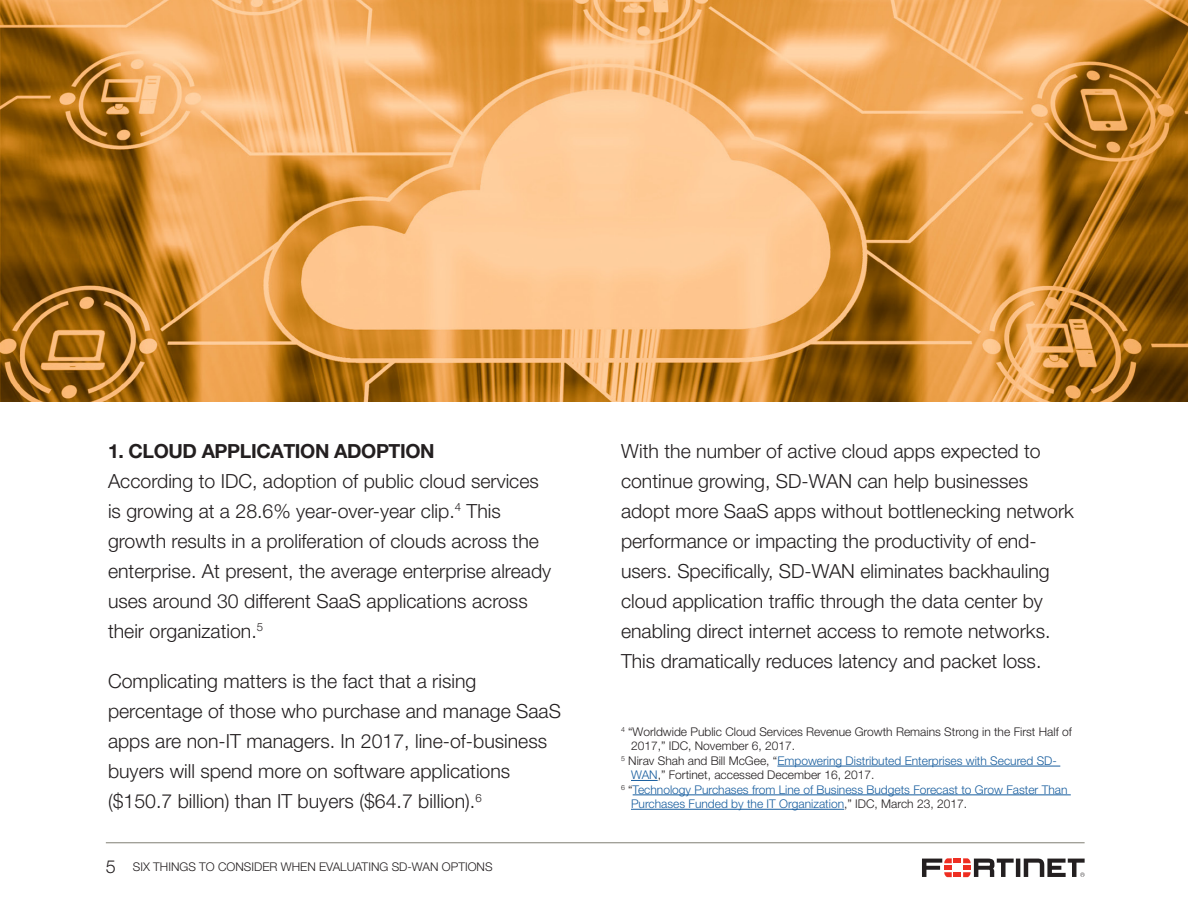
<style>
.page{position:relative;width:1188px;height:918px;background:#fff}
.page>*{position:absolute;margin:0;border:0;box-sizing:border-box;transform-origin:0 0}
.Body_Copy{font:300 19.5px/30px "Helvetica Neue LT Pro";color:#231f20}
.Body_Copy-2{font:300 12px "Helvetica Neue LT Pro";color:#175d9e}
.Body_Copy-3{font:300 12px "Helvetica Neue LT Pro";color:#231f20}
.s1{font-weight:700}
.s2{font-size:18px}
.s3{color:#231f20}
.s4{color:#175d9e}
</style>
<div class="page">
<hr style="left:777px;top:766px;width:283px;height:1px;background:#175d9e">
<svg style="left:631px;top:780px;width:27px;height:1px"></svg>
<hr style="left:633px;top:795px;width:438px;height:1px;background:#175d9e">
<hr style="left:631px;top:809px;width:213px;height:1px;background:#175d9e">
<img style="left:0;top:0;width:1188px;height:402px">
<svg style="left:922px;top:858px;width:163px;height:19px"></svg>
<hr style="left:106px;top:842px;width:979px;height:1px;background:#807f74">
<p class="Body_Copy" style="left:108px;top:435px;width:445px"><span class="s1">1. CLOUD APPLICATION ADOPTION<br></span>According to IDC, adoption of public cloud services is growing at a 28.6% year-over-year clip.<sup>4</sup> This growth results in a proliferation of clouds across the enterprise. At present, the average enterprise already uses around 30 different SaaS applications across their organization.<sup>5</sup></p>
<p class="Body_Copy" style="left:108px;top:666px;width:455px">Complicating matters is the fact that a rising percentage of those who purchase and manage SaaS apps are non-IT managers. In 2017, line-of-business buyers will spend more on software applications ($150.7 billion) than IT buyers ($64.7 billion).<sup>6</sup></p>
<p class="Body_Copy-3" style="left:106px;top:860px;width:388px"><span class="s2">5</span> SIX THINGS TO CONSIDER WHEN EVALUATING SD-WAN OPTIONS</p>
<p class="Body_Copy" style="left:621px;top:435px;width:454px">With the number of active cloud apps expected to continue growing, SD-WAN can help businesses adopt more SaaS apps without bottlenecking network performance or impacting the productivity of end&shy;users. Specifically, SD-WAN eliminates backhauling cloud application traffic through the data center by enabling direct internet access to remote networks.<br>This dramatically reduces latency and packet loss.</p>
<p class="Body_Copy-3" style="left:621px;top:724px;width:452px"><sup>4</sup> “Worldwide Public Cloud Services Revenue Growth Remains Strong in the First Half of</p>
<p class="Body_Copy-3" style="left:631px;top:739px;width:166px">2017,” IDC, November 6, 2017.</p>
<p class="Body_Copy-2" style="left:621px;top:753px;width:437px"><sup>5</sup> <span class="s3">Nirav Shah and Bill McGee, “</span>Empowering Distributed Enterprises with Secured SD-</p>
<p class="Body_Copy-3" style="left:631px;top:768px;width:245px"><span class="s4">WAN</span>,” Fortinet, accessed December 16, 2017.</p>
<p class="Body_Copy-2" style="left:621px;top:782px;width:448px"><sup>6</sup> <span class="s3">“</span>Technology Purchases from Line of Business Budgets Forecast to Grow Faster Than</p>
<p class="Body_Copy-2" style="left:631px;top:796px;width:338px">Purchases Funded by the IT Organization<span class="s3">,” IDC, March 23, 2017.</span></p>
</div>
